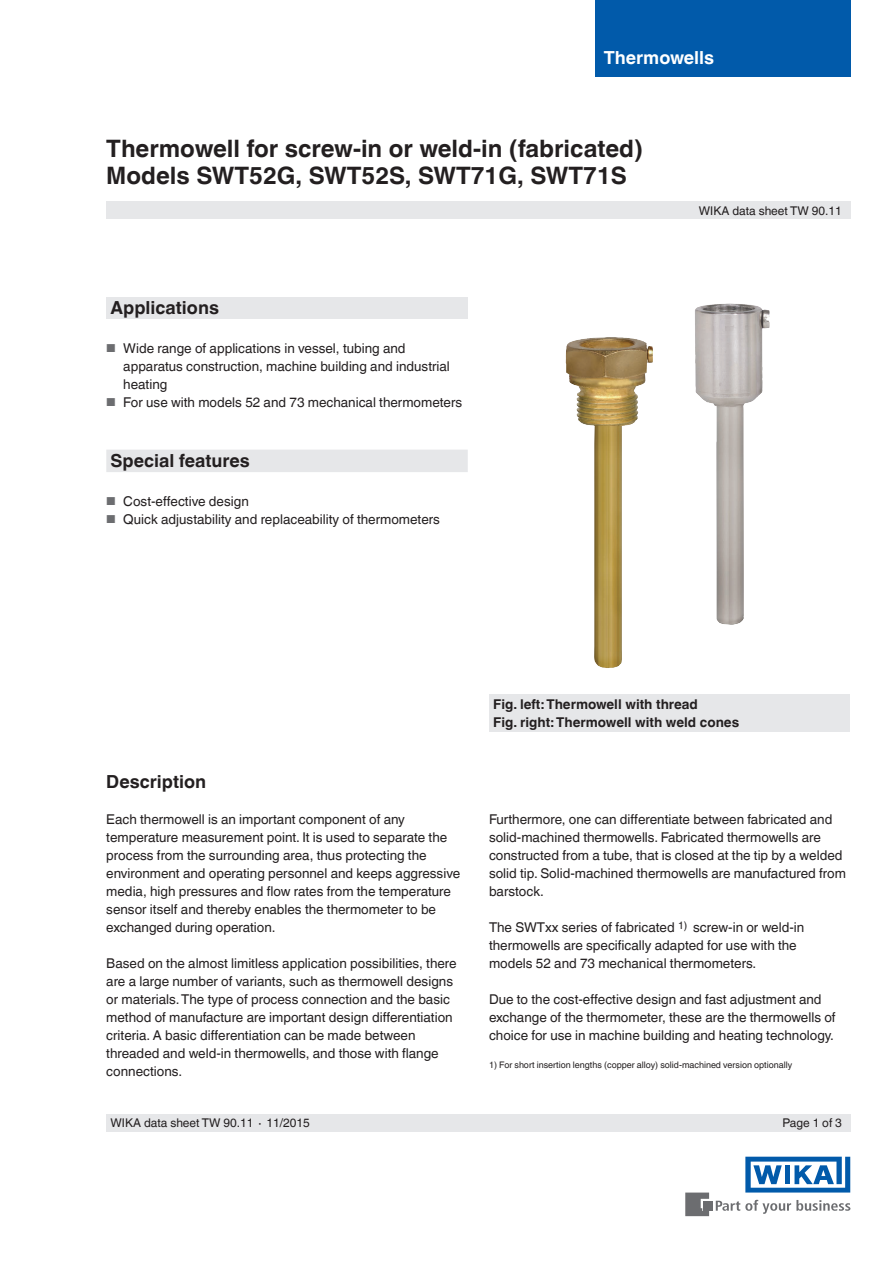
<style>
.page{position:relative;width:893px;height:1263px;background:#fff}
.page>*{position:absolute;margin:0;border:0;box-sizing:border-box;transform-origin:0 0}
.t1{font:700 24px/27px "Helvetica World";color:#231f20}
.t2{font:700 18px "Helvetica World";color:#231f20}
.t3{font:700 18px "Helvetica World";color:#fff}
.t4{font:13.5px/18px "Helvetica World";color:#231f20}
.t5{font:700 13.5px/18px "Helvetica World";color:#231f20}
.t6{font:12px "Helvetica World";color:#231f20}
.t7{font:9px "Helvetica World";color:#231f20}
.s1{font-size:11.55px;color:#6c6d70}
</style>
<div class="page">
<div style="left:106px;top:298px;width:362px;height:21px;background:#e6e7e9"></div>
<svg style="left:716px;top:1200px;width:134px;height:14px"></svg>
<div style="left:703px;top:1201px;width:9px;height:9px;background:#6c6d70"></div>
<svg style="left:685px;top:1192px;width:24px;height:24px"></svg>
<svg style="left:745px;top:1157px;width:105px;height:35px"></svg>
<div style="left:106px;top:202px;width:744px;height:17px;background:#e6e7e9"></div>
<div style="left:106px;top:1114px;width:744px;height:17px;background:#e6e7e9"></div>
<div style="left:595px;top:0;width:255px;height:77px;background:#015aaa"></div>
<div style="left:489px;top:694px;width:361px;height:37px;background:#e6e7e9"></div>
<div style="left:106px;top:450px;width:362px;height:22px;background:#e6e7e9"></div>
<img style="left:565px;top:337px;width:83px;height:331px">
<img style="left:695px;top:304px;width:75px;height:321px">
<h2 class="t3" style="left:604px;top:47px;width:112px">Thermowells</h2>
<h1 class="t1" style="left:106px;top:135px;width:538px">Thermowell for screw-in or weld-in (fabricated)<br>Models SWT52G, SWT52S, SWT71G, SWT71S</h1>
<h2 class="t2" style="left:111px;top:297px;width:110px">Applications</h2>
<p class="t4" style="left:123px;top:339px;width:328px;text-indent:-17px"><span class="s1">■</span> Wide range of applications in vessel, tubing and apparatus construction, machine building and industrial heating</p>
<p class="t4" style="left:106px;top:393px;width:357px"><span class="s1">■</span> For use with models 52 and 73 mechanical thermometers</p>
<h2 class="t2" style="left:111px;top:450px;width:141px">Special features</h2>
<p class="t4" style="left:106px;top:492px;width:144px"><span class="s1">■</span> Cost-effective design</p>
<p class="t4" style="left:106px;top:510px;width:335px"><span class="s1">■</span> Quick adjustability and replaceability of thermometers</p>
<p class="t6" style="left:699px;top:204px;width:145px">WIKA data sheet TW 90.11</p>
<h2 class="t2" style="left:106px;top:771px;width:101px">Description</h2>
<p class="t4" style="left:106px;top:810px;width:355px">Each thermowell is an important component of any temperature measurement point. It is used to separate the process from the surrounding area, thus protecting the environment and operating personnel and keeps aggressive media, high pressures and flow rates from the temperature sensor itself and thereby enables the thermometer to be exchanged during operation.</p>
<p class="t4" style="left:106px;top:954px;width:352px">Based on the almost limitless application possibilities, there are a large number of variants, such as thermowell designs or materials. The type of process connection and the basic method of manufacture are important design differentiation criteria. A basic differentiation can be made between threaded and weld-in thermowells, and those with flange connections.</p>
<p class="t5" style="left:493px;top:695px;width:247px">Fig. left: Thermowell with thread<br>Fig. right: Thermowell with weld cones</p>
<p class="t4" style="left:489px;top:810px;width:358px">Furthermore, one can differentiate between fabricated and solid-machined thermowells. Fabricated thermowells are constructed from a tube, that is closed at the tip by a welded solid tip. Solid-machined thermowells are manufactured from barstock.</p>
<p class="t4" style="left:489px;top:918px;width:317px">The SWTxx series of fabricated <sup>1)</sup> screw-in or weld-in thermowells are specifically adapted for use with the models 52 and 73 mechanical thermometers.</p>
<p class="t4" style="left:489px;top:990px;width:348px">Due to the cost-effective design and fast adjustment and exchange of the thermometer, these are the thermowells of choice for use in machine building and heating technology.</p>
<p class="t7" style="left:489px;top:1060px;width:305px">1) For short insertion lengths (copper alloy) solid-machined version optionally</p>
<p class="t6" style="left:111px;top:1116px;width:201px">WIKA data sheet TW 90.11 ∙ 11/2015</p>
<p class="t6" style="left:782px;top:1116px;width:61px">Page 1 of 3</p>
</div>
